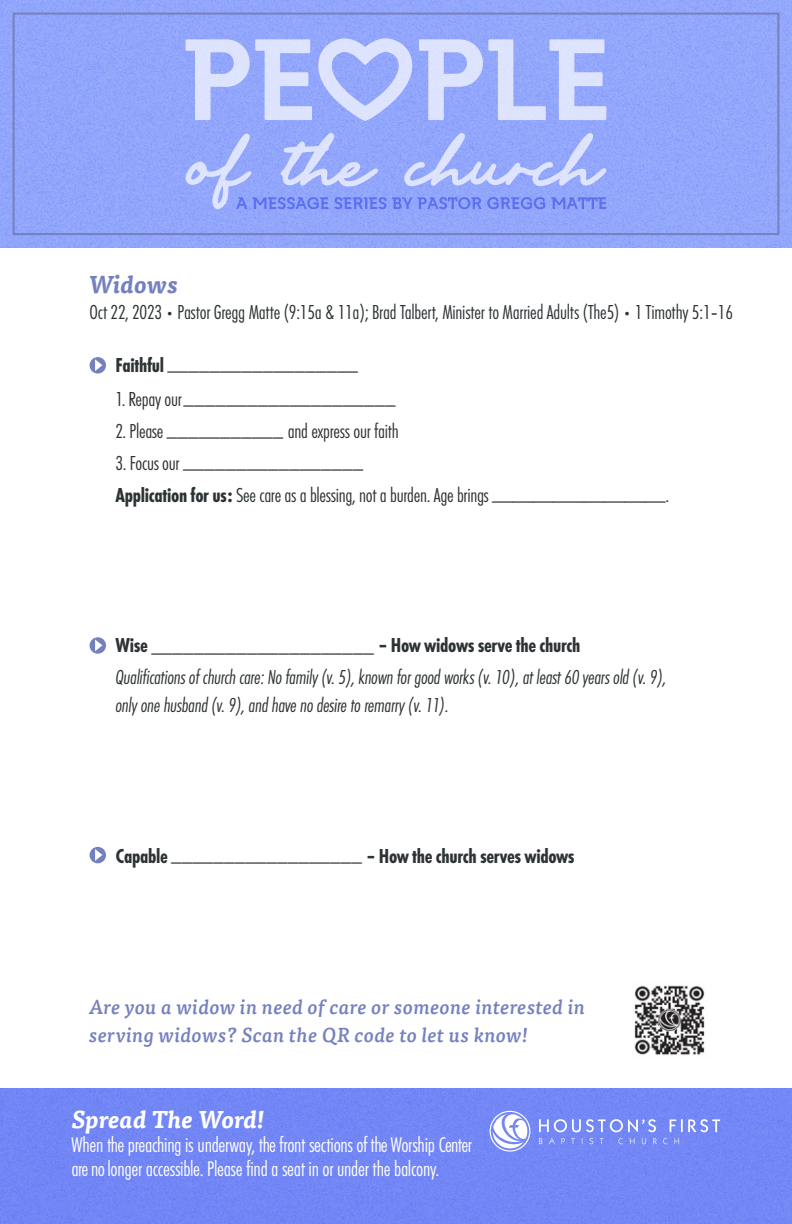
<style>
.page{position:relative;width:792px;height:1224px;background:#fff}
.page>*{position:absolute;margin:0;border:0;box-sizing:border-box;transform-origin:0 0}
.t1{font:italic 700 24px "Tisa Pro";letter-spacing:.015em;color:#fff}
.t2{font:italic 700 24px "Tisa Pro";letter-spacing:.015em;color:#7581bf}
.t3{font:300 22px/24px "Futura Con";letter-spacing:-.015em;color:#fff}
.t4{font:300 21px/34px "Futura Con";letter-spacing:-.015em;color:#2d3234}
.t5{font:italic 300 21px/32px "Futura Con";letter-spacing:-.015em;color:#2d3234}
.t6{font:700 21px "Futura Con";letter-spacing:-.015em;color:#2d3234}
.t7{font:italic 500 20px/28px "Tisa Pro";letter-spacing:.02em;color:#7581bf}
.s1{font-size:13px}
.s2{font-weight:700}
.s3{font-weight:700;font-style:normal}
.s4{font-style:normal;font-size:21.2px}
.s5{font-weight:300}
</style>
<div class="page">
<div style="left:0;top:0;width:792px;height:248px;background:#92a6fc"></div>
<svg style="left:90px;top:357px;width:16px;height:17px"></svg>
<svg style="left:90px;top:847px;width:16px;height:16px"></svg>
<svg style="left:90px;top:637px;width:16px;height:17px"></svg>
<div style="left:0;top:1089px;width:792px;height:135px;background:#7386f6"></div>
<svg style="left:490px;top:1111px;width:40px;height:41px"></svg>
<svg style="left:539px;top:1119px;width:117px;height:13px"></svg>
<svg style="left:670px;top:1119px;width:50px;height:13px"></svg>
<svg style="left:539px;top:1138px;width:3px;height:6px"></svg>
<svg style="left:549px;top:1138px;width:6px;height:6px"></svg>
<svg style="left:562px;top:1138px;width:3px;height:5px"></svg>
<svg style="left:571px;top:1138px;width:4px;height:6px"></svg>
<svg style="left:590px;top:1138px;width:3px;height:6px"></svg>
<svg style="left:618px;top:1138px;width:5px;height:6px"></svg>
<svg style="left:630px;top:1138px;width:4px;height:6px"></svg>
<svg style="left:642px;top:1138px;width:4px;height:6px"></svg>
<svg style="left:653px;top:1138px;width:4px;height:6px"></svg>
<svg style="left:663px;top:1138px;width:4px;height:6px"></svg>
<svg style="left:675px;top:1138px;width:4px;height:6px"></svg>
<div style="left:13px;top:13px;width:766px;height:222px;border:2px solid #7581bf"></div>
<svg style="left:404px;top:133px;width:202px;height:53px;background:#a4b5fb"></svg>
<svg style="left:186px;top:39px;width:126px;height:81px;background:#b7c4fc"></svg>
<svg style="left:419px;top:39px;width:187px;height:81px;background:#b4c2fc"></svg>
<svg style="left:318px;top:38px;width:95px;height:83px;background:#b0bffc"></svg>
<svg style="left:186px;top:133px;width:200px;height:76px;background:#9daefb"></svg>
<svg style="left:392px;top:197px;width:153px;height:12px;background:#7a8ef6"></svg>
<svg style="left:551px;top:197px;width:55px;height:12px"></svg>
<img style="left:634px;top:985px;width:71px;height:70px">
<p class="t2" style="left:90px;top:265px;width:90px">Widows</p>
<p class="t4" style="left:90px;top:295px;width:645px">Oct 22, 2023 <span class="s1">•</span> Pastor Gregg Matte (9:15a &amp; 11a); Brad Talbert, Minister to Married Adults (The5) <span class="s1">•</span> 1 Timothy 5:1–16</p>
<p class="t4" style="left:115px;top:346px;width:282px"><span class="s2">Faithful</span> __________________<br>1.Repay our ____________________</p>
<p class="t4" style="left:115px;top:414px;width:285px">2. Please ___________ and express our faith</p>
<p class="t4" style="left:115px;top:444px;width:555px">3. Focus our _________________<br><span class="s2">Application for us:</span> See care as a blessing, not a burden. Age brings _________________.</p>
<p class="t5" style="left:115px;top:629px;width:553px"><span class="s3">Wise</span> <span class="s4">_____________________</span> <span class="s3">– How widows serve the church<br></span>Qualifications of church care: No family (v. 5), known for good works (v. 10), at least 60 years old (v. 9),</p>
<p class="t5" style="left:115px;top:689px;width:335px">only one husband (v. 9), and have no desire to remarry (v. 11).</p>
<p class="t6" style="left:115px;top:843px;width:461px">Capable <span class="s5">__________________</span> – How the church serves widows</p>
<p class="t7" style="left:89px;top:992px;width:498px">Are you a widow in need of care or someone interested in serving widows? Scan the QR code to let us know!</p>
<p class="t1" style="left:72px;top:1100px;width:194px">Spread The Word!</p>
<p class="t3" style="left:72px;top:1133px;width:402px">When the preaching is underway, the front sections of the Worship Center are no longer accessible. Please find a seat in or under the balcony.</p>
</div>
